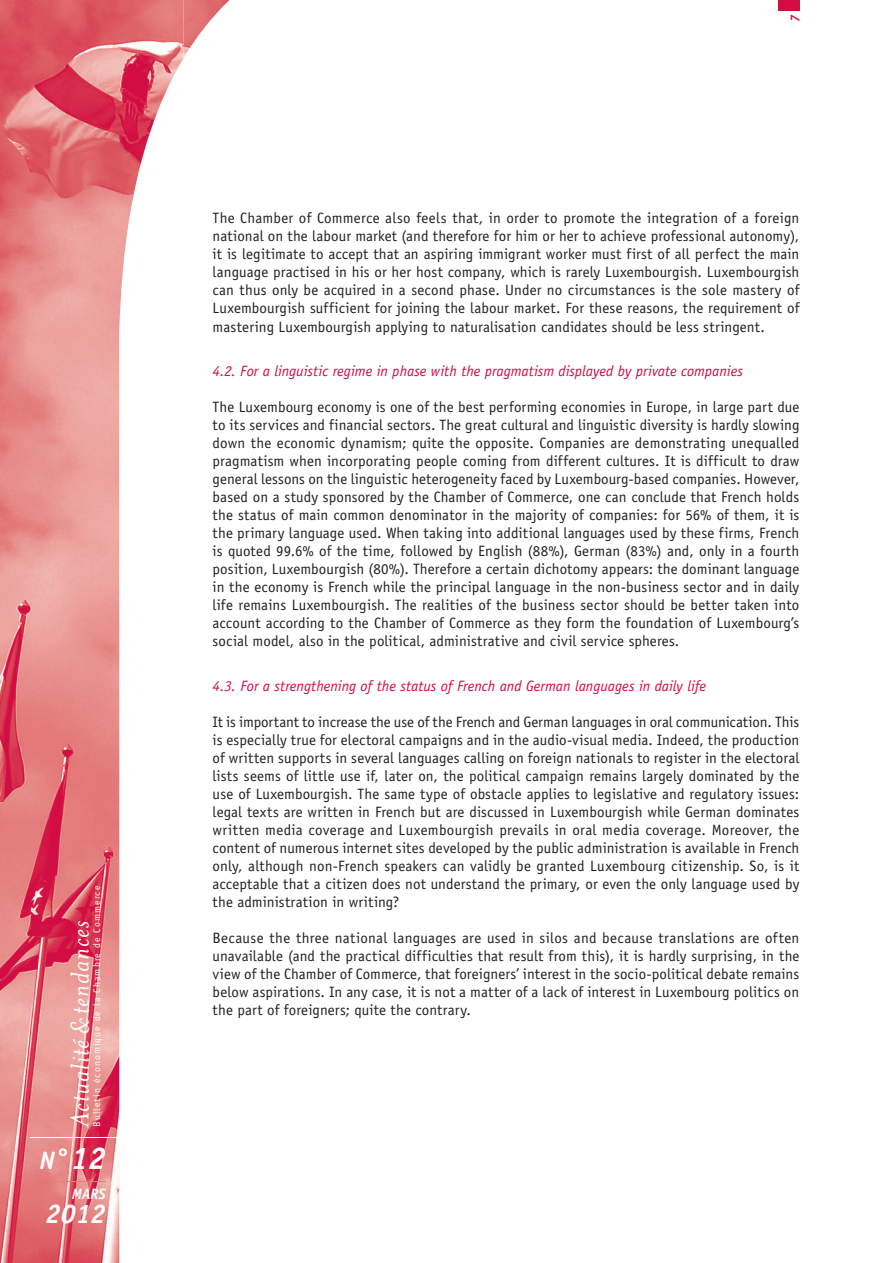
<style>
.page{position:relative;width:893px;height:1263px;background:#fff}
.page>*{position:absolute;margin:0;border:0;box-sizing:border-box;transform-origin:0 0}
.t1{font:italic 29.25px "Mrs Eaves";letter-spacing:.03em;color:#fff}
.t2{font:italic 700 27px "Officina Sans Std";color:#fff}
.t3{font:italic 700 25.2px "Officina Sans Std";color:#fff}
.t4{font:15px/18px "Officina Sans Std";letter-spacing:.005em;color:#231f20;text-align:justify}
.t5{font:italic 15px "Officina Sans Std";color:#d20d44}
.t6{font:italic 700 15px "Officina Sans Std";color:#fff}
.t7{font:italic 700 12.9px "Officina Sans Std";color:#d20d44}
.t8{font:9.75px "Officina Sans Std";letter-spacing:.11em;color:#fff}
.s1{font-size:31.5px}
</style>
<div class="page">
<img style="left:0;top:0;width:184px;height:210px">
<img style="left:183px;top:0;width:46px;height:58px">
<img style="left:0;top:210px;width:131px;height:1053px">
<div style="left:778px;top:0;width:21px;height:10px;background:#d20d44"></div>
<hr style="left:31px;top:1137px;width:88px;height:1px;background:#fff">
<hr style="left:52px;top:1181px;width:54px;height:1px;background:#e47c7b">
<p class="t8" style="left:91px;top:1127px;width:242px;rotate:-90deg">Bulletin économique de la Chambre de Commerce</p>
<h3 class="t3" style="left:39px;top:1144px;width:68px">N°<span class="s1">12</span></h3>
<p class="t6" style="left:72px;top:1184px;width:36px">MARS</p>
<h2 class="t2" style="left:46px;top:1197px;width:62px">2012</h2>
<h1 class="t1" style="left:64px;top:1127px;width:207px;rotate:-90deg">Actualité &amp;tendances</h1>
<p class="t7" style="left:787px;top:22px;width:9px;rotate:-90deg">7</p>
<p class="t4" style="left:213px;top:209px;width:588px">The Chamber of Commerce also feels that, in order to promote the integration of a foreign national on the labour market (and therefore for him or her to achieve professional autonomy), it is legitimate to accept that an aspiring immigrant worker must first of all perfect the main language practised in his or her host company, which is rarely Luxembourgish. Luxembourgish can thus only be acquired in a second phase. Under no circumstances is the sole mastery of Luxembourgish sufficient for joining the labour market. For these reasons, the requirement of mastering Luxembourgish applying to naturalisation candidates should be less stringent.</p>
<p class="t5" style="left:213px;top:362px;width:532px">4.2. For a linguistic regime in phase with the pragmatism displayed by private companies</p>
<p class="t4" style="left:213px;top:398px;width:588px">The Luxembourg economy is one of the best performing economies in Europe, in large part due to its services and financial sectors. The great cultural and linguistic diversity is hardly slowing down the economic dynamism; quite the opposite. Companies are demonstrating unequalled pragmatism when incorporating people coming from different cultures. It is difficult to draw general lessons on the linguistic heterogeneity faced by Luxembourg-based companies. However, based on a study sponsored by the Chamber of Commerce, one can conclude that French holds the status of main common denominator in the majority of companies: for 56% of them, it is the primary language used. When taking into additional languages used by these firms, French is quoted 99.6% of the time, followed by English (88%), German (83%) and, only in a fourth position, Luxembourgish (80%). Therefore a certain dichotomy appears: the dominant language in the economy is French while the principal language in the non-business sector and in daily life remains Luxembourgish. The realities of the business sector should be better taken into account according to the Chamber of Commerce as they form the foundation of Luxembourg’s social model, also in the political, administrative and civil service spheres.</p>
<p class="t5" style="left:213px;top:677px;width:495px">4.3. For a strengthening of the status of French and German languages in daily life</p>
<p class="t4" style="left:213px;top:712px;width:588px">It is important to increase the use of the French and German languages in oral communication. This is especially true for electoral campaigns and in the audio-visual media. Indeed, the production of written supports in several languages calling on foreign nationals to register in the electoral lists seems of little use if, later on, the political campaign remains largely dominated by the use of Luxembourgish. The same type of obstacle applies to legislative and regulatory issues: legal texts are written in French but are discussed in Luxembourgish while German dominates written media coverage and Luxembourgish prevails in oral media coverage. Moreover, the content of numerous internet sites developed by the public administration is available in French only, although non-French speakers can validly be granted Luxembourg citizenship. So, is it acceptable that a citizen does not understand the primary, or even the only language used by the administration in writing?</p>
<p class="t4" style="left:213px;top:928px;width:588px">Because the three national languages are used in silos and because translations are often unavailable (and the practical difficulties that result from this), it is hardly surprising, in the view of the Chamber of Commerce, that foreigners’ interest in the socio-political debate remains below aspirations. In any case, it is not a matter of a lack of interest in Luxembourg politics on the part of foreigners; quite the contrary.</p>
</div>
